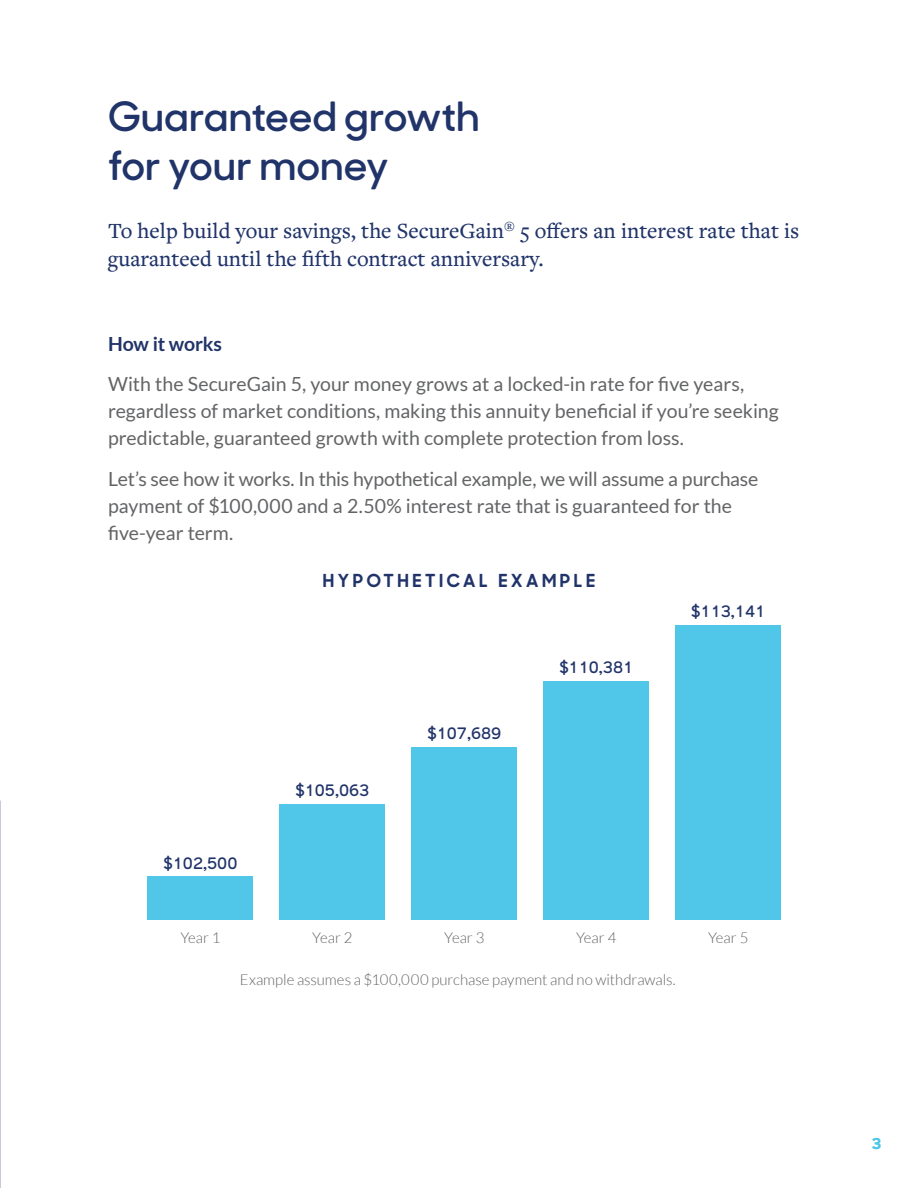
<style>
.page{position:relative;width:918px;height:1188px;background:#fff}
.page>*{position:absolute;margin:0;border:0;box-sizing:border-box;transform-origin:0 0}
.t1{font:600 40.5px/48.6px "MM Sharp Sans";color:#21346a}
.t2{font:500 22.5px/28.5px "Freight Text Pro";color:#21346a}
.t3{font:19.5px/27px "Lato";letter-spacing:-.005em;color:#636466}
.t4{font:700 19.5px "Lato";letter-spacing:-.01em;color:#21346a}
.t5{font:700 18px "MM Sharp Sans";letter-spacing:.2em;color:#21346a}
.t6{font:600 15.75px "MM Sharp Sans";color:#21346a}
.t7{font:300 15px "Lato";color:#636466}
.t8{font:700 15px "MM Sharp Sans";color:#50c7e8}
</style>
<div class="page">
<div style="left:148px;top:877px;width:105px;height:43px;background:#50c7e8"></div>
<div style="left:280px;top:804px;width:105px;height:116px;background:#50c7e8"></div>
<div style="left:544px;top:681px;width:105px;height:239px;background:#50c7e8"></div>
<div style="left:412px;top:747px;width:105px;height:173px;background:#50c7e8"></div>
<div style="left:676px;top:625px;width:105px;height:295px;background:#50c7e8"></div>
<h1 class="t1" style="left:108px;top:90px;width:373px">Guaranteed growth for your money</h1>
<p class="t2" style="left:108px;top:215px;width:693px">To help build your savings, the SecureGain<sup>®</sup> 5 offers an interest rate that is guaranteed until the fifth contract anniversary.</p>
<p class="t4" style="left:108px;top:332px;width:116px">How it works</p>
<p class="t3" style="left:108px;top:370px;width:672px">With the SecureGain 5, your money grows at a locked-in rate for five years, regardless of market conditions, making this annuity beneficial if you’re seeking predictable, guaranteed growth with complete protection from loss.</p>
<p class="t3" style="left:108px;top:465px;width:652px">Let’s see how it works. In this hypothetical example, we will assume a purchase payment of $100,000 and a 2.50% interest rate that is guaranteed for the five-year term.</p>
<p class="t6" style="left:164px;top:851px;width:75px">$102,500</p>
<p class="t5" style="left:323px;top:565px;width:274px">HYPOTHETICAL EXAMPLE</p>
<p class="t6" style="left:295px;top:778px;width:75px">$105,063</p>
<p class="t6" style="left:427px;top:722px;width:75px">$107,689</p>
<p class="t6" style="left:559px;top:655px;width:75px">$110,381</p>
<p class="t6" style="left:691px;top:600px;width:75px">$113,141</p>
<p class="t7" style="left:180px;top:930px;width:42px">Year 1</p>
<p class="t7" style="left:312px;top:930px;width:42px">Year 2</p>
<p class="t7" style="left:444px;top:930px;width:42px">Year 3</p>
<p class="t7" style="left:576px;top:930px;width:42px">Year 4</p>
<p class="t7" style="left:240px;top:972px;width:437px">Example assumes a $100,000 purchase payment and no withdrawals.</p>
<p class="t7" style="left:708px;top:930px;width:42px">Year 5</p>
<p class="t8" style="left:872px;top:1131px;width:11px">3</p>
</div>
